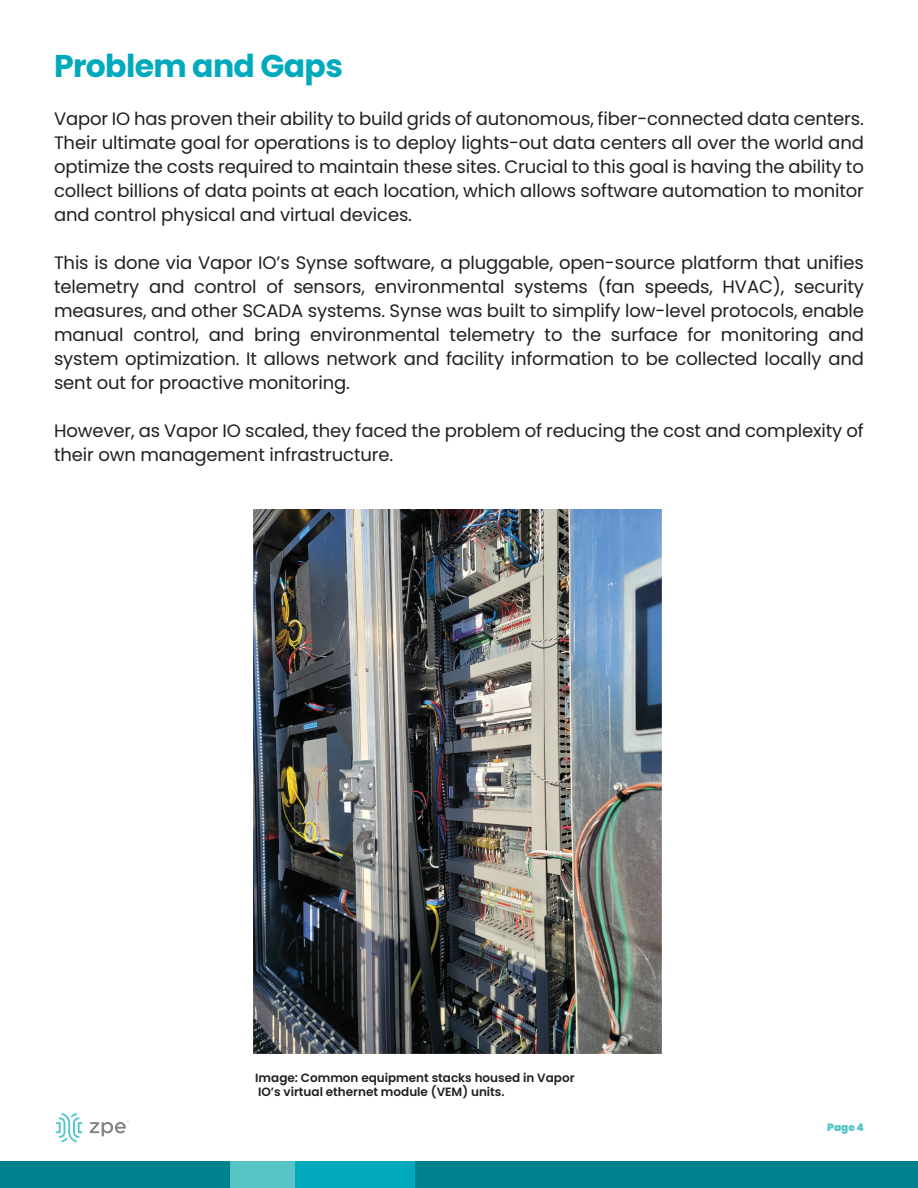
<style>
.page{position:relative;width:918px;height:1188px;background:#fff}
.page>*{position:absolute;margin:0;border:0;box-sizing:border-box;transform-origin:0 0}
.t1{font:700 31.5px "Poppins";letter-spacing:-.02em;color:#00aabc}
.t2{font:18px/24px "Poppins";letter-spacing:-.005em;color:#231f20;text-align:justify}
.t3{font:600 12px/13.5px "Poppins";color:#231f20}
.t4{font:900 10.5px "Poppins";color:#59c4c6}
</style>
<div class="page">
<img style="left:253px;top:510px;width:408px;height:543px">
<svg style="left:56px;top:1113px;width:26px;height:29px"></svg>
<svg style="left:89px;top:1121px;width:40px;height:16px"></svg>
<div style="left:0;top:1161px;width:915px;height:27px;background:#00828f"></div>
<div style="left:230px;top:1161px;width:688px;height:27px;background:#59c4c6"></div>
<div style="left:295px;top:1161px;width:608px;height:27px;background:#00aabc"></div>
<div style="left:416px;top:1161px;width:502px;height:27px;background:#00828f"></div>
<h1 class="t1" style="left:54px;top:48px;width:290px">Problem and Gaps</h1>
<p class="t2" style="left:54px;top:107px;width:811px">Vapor IO has proven their ability to build grids of autonomous, fiber-connected data centers.<br>Their ultimate goal for operations is to deploy lights-out data centers all over the world and optimize the costs required to maintain these sites. Crucial to this goal is having the ability to collect billions of data points at each location, which allows software automation to monitor and control physical and virtual devices.</p>
<p class="t2" style="left:54px;top:251px;width:812px">This is done via Vapor IO’s Synse software, a pluggable, open-source platform that unifies telemetry and control of sensors, environmental systems (fan speeds, HVAC), security measures, and other SCADA systems. Synse was built to simplify low-level protocols, enable manual control, and bring environmental telemetry to the surface for monitoring and system optimization. It allows network and facility information to be collected locally and sent out for proactive monitoring.</p>
<p class="t2" style="left:54px;top:419px;width:811px">However, as Vapor IO scaled, they faced the problem of reducing the cost and complexity of their own management infrastructure.</p>
<p class="t3" style="left:255px;top:1071px;width:321px">Image: Common equipment stacks housed in Vapor<br>IO’s virtual ethernet module (VEM) units.</p>
<p class="t4" style="left:827px;top:1122px;width:38px">Page 4</p>
</div>
